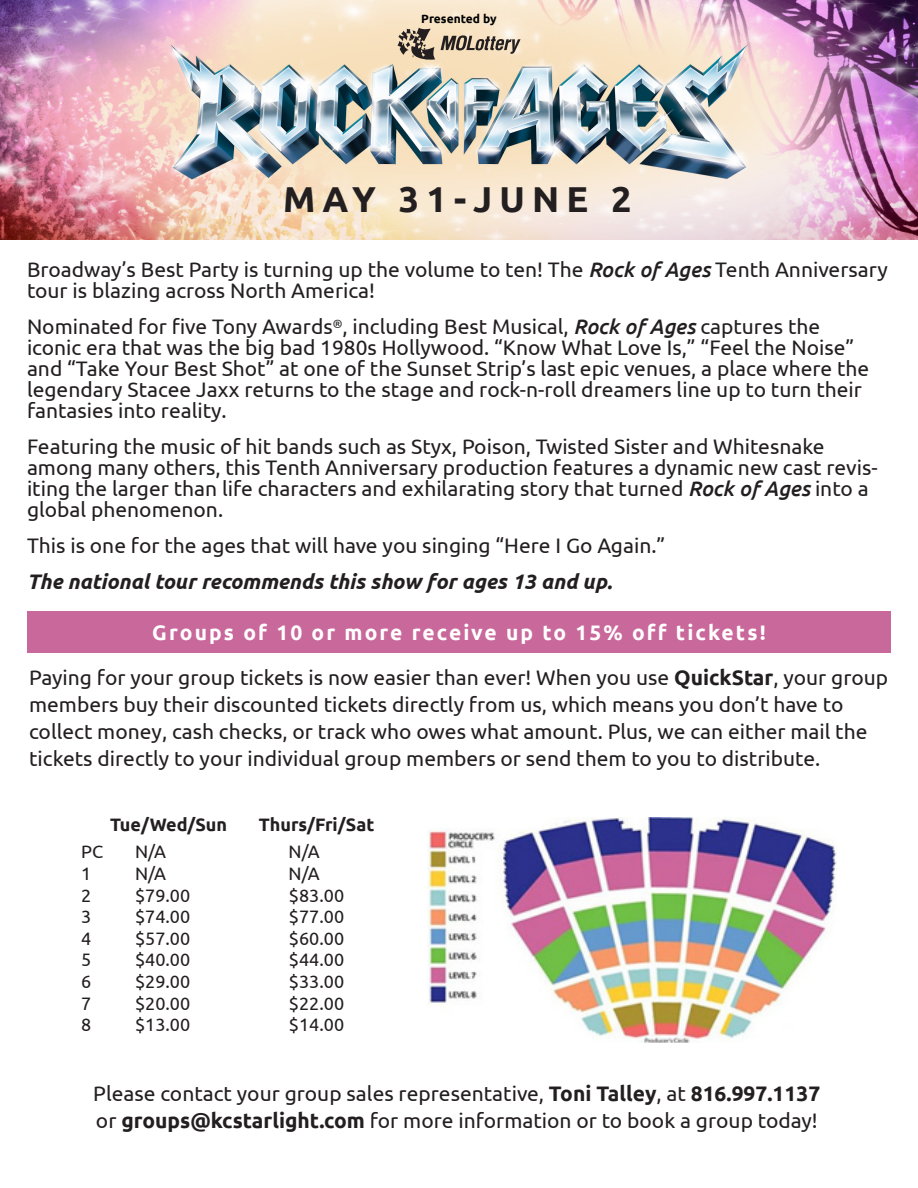
<style>
.page{position:relative;width:918px;height:1188px;background:#fff}
.page>*{position:absolute;margin:0;border:0;box-sizing:border-box;transform-origin:0 0}
.t1{font:700 36px "Ubuntu";letter-spacing:.2em;color:#231f20}
.t2{font:21px/21px "Ubuntu";color:#231f20}
.t3{font:italic 700 21px "Ubuntu";color:#231f20}
.t4{font:700 21px "Ubuntu";letter-spacing:.1em;color:#fff}
.t5{font:18px "Ubuntu";color:#231f20}
.t6{font:700 18px "Ubuntu";color:#231f20}
.t7{font:700 12px "Ubuntu";color:#000}
.s1{font-weight:500;font-style:italic}
.s2{font-weight:700}
</style>
<div class="page">
<div style="left:27px;top:611px;width:864px;height:42px;background:#c9689b"></div>
<img style="left:427px;top:818px;width:410px;height:224px">
<img style="left:0;top:0;width:918px;height:240px">
<svg style="left:441px;top:35px;width:80px;height:19px"></svg>
<svg style="left:397px;top:28px;width:38px;height:32px"></svg>
<p class="t7" style="left:421px;top:12px;width:77px">Presented by</p>
<p class="t1" style="left:283px;top:177px;width:350px">MAY 31-JUNE 2</p>
<p class="t2" style="left:27px;top:258px;width:862px">Broadway’s Best Party is turning up the volume to ten! The <span class="s1">Rock of Ages</span> Tenth Anniversary tour is blazing across North America!</p>
<p class="t2" style="left:27px;top:315px;width:795px">Nominated for five Tony Awards<sup>®</sup>, including Best Musical, <span class="s1">Rock of Ages</span> captures the</p>
<p class="t2" style="left:27px;top:336px;width:844px">iconic era that was the big bad 1980s Hollywood. “Know What Love Is,” “Feel the Noise” and “Take Your Best Shot” at one of the Sunset Strip’s last epic venues, a place where the legendary Stacee Jaxx returns to the stage and rock-n-roll dreamers line up to turn their fantasies into reality.</p>
<p class="t2" style="left:27px;top:435px;width:852px">Featuring the music of hit bands such as Styx, Poison, Twisted Sister and Whitesnake among many others, this Tenth Anniversary production features a dynamic new cast revis&shy;iting the larger than life characters and exhilarating story that turned <span class="s1">Rock of Ages</span> into a global phenomenon.</p>
<p class="t2" style="left:27px;top:534px;width:640px">This is one for the ages that will have you singing “Here I Go Again.”</p>
<p class="t3" style="left:27px;top:569px;width:587px">The national tour recommends this show for ages 13 and up.</p>
<p class="t4" style="left:152px;top:620px;width:615px">Groups of 10 or more receive up to 15% off tickets!</p>
<p class="t2" style="left:29px;top:663px;width:861px;line-height:27px">Paying for your group tickets is now easier than ever! When you use <span class="s2">QuickStar</span>, your group members buy their discounted tickets directly from us, which means you don’t have to collect money, cash checks, or track who owes what amount. Plus, we can either mail the tickets directly to your individual group members or send them to you to distribute.</p>
<p class="t6" style="left:110px;top:814px;width:118px">Tue/Wed/Sun</p>
<p class="t6" style="left:259px;top:814px;width:117px">Thurs/Fri/Sat</p>
<p class="t5" style="left:81px;top:841px;width:24px">PC</p>
<p class="t5" style="left:135px;top:841px;width:33px">N/A</p>
<p class="t5" style="left:289px;top:841px;width:33px">N/A</p>
<p class="t5" style="left:81px;top:863px;width:12px">1</p>
<p class="t5" style="left:135px;top:863px;width:33px">N/A</p>
<p class="t5" style="left:289px;top:863px;width:33px">N/A</p>
<p class="t5" style="left:81px;top:884px;width:12px">2</p>
<p class="t5" style="left:135px;top:884px;width:57px">$79.00</p>
<p class="t5" style="left:289px;top:884px;width:57px">$83.00</p>
<p class="t5" style="left:81px;top:906px;width:12px">3</p>
<p class="t5" style="left:135px;top:906px;width:57px">$74.00</p>
<p class="t5" style="left:289px;top:906px;width:57px">$77.00</p>
<p class="t5" style="left:81px;top:928px;width:12px">4</p>
<p class="t5" style="left:135px;top:928px;width:57px">$57.00</p>
<p class="t5" style="left:289px;top:928px;width:57px">$60.00</p>
<p class="t5" style="left:81px;top:949px;width:12px">5</p>
<p class="t5" style="left:135px;top:949px;width:57px">$40.00</p>
<p class="t5" style="left:289px;top:949px;width:57px">$44.00</p>
<p class="t5" style="left:81px;top:971px;width:12px">6</p>
<p class="t5" style="left:135px;top:971px;width:57px">$29.00</p>
<p class="t5" style="left:289px;top:971px;width:57px">$33.00</p>
<p class="t5" style="left:81px;top:992px;width:12px">7</p>
<p class="t5" style="left:135px;top:992px;width:57px">$20.00</p>
<p class="t5" style="left:289px;top:992px;width:57px">$22.00</p>
<p class="t5" style="left:81px;top:1014px;width:12px">8</p>
<p class="t5" style="left:135px;top:1014px;width:57px">$13.00</p>
<p class="t5" style="left:289px;top:1014px;width:57px">$14.00</p>
<p class="t2" style="left:93px;top:1082px;width:729px">Please contact your group sales representative, <span class="s2">Toni Talley</span>, at <span class="s2">816.997.1137</span></p>
<p class="t2" style="left:96px;top:1109px;width:723px">or <span class="s2">groups@kcstarlight.com</span> for more information or to book a group today!</p>
</div>
